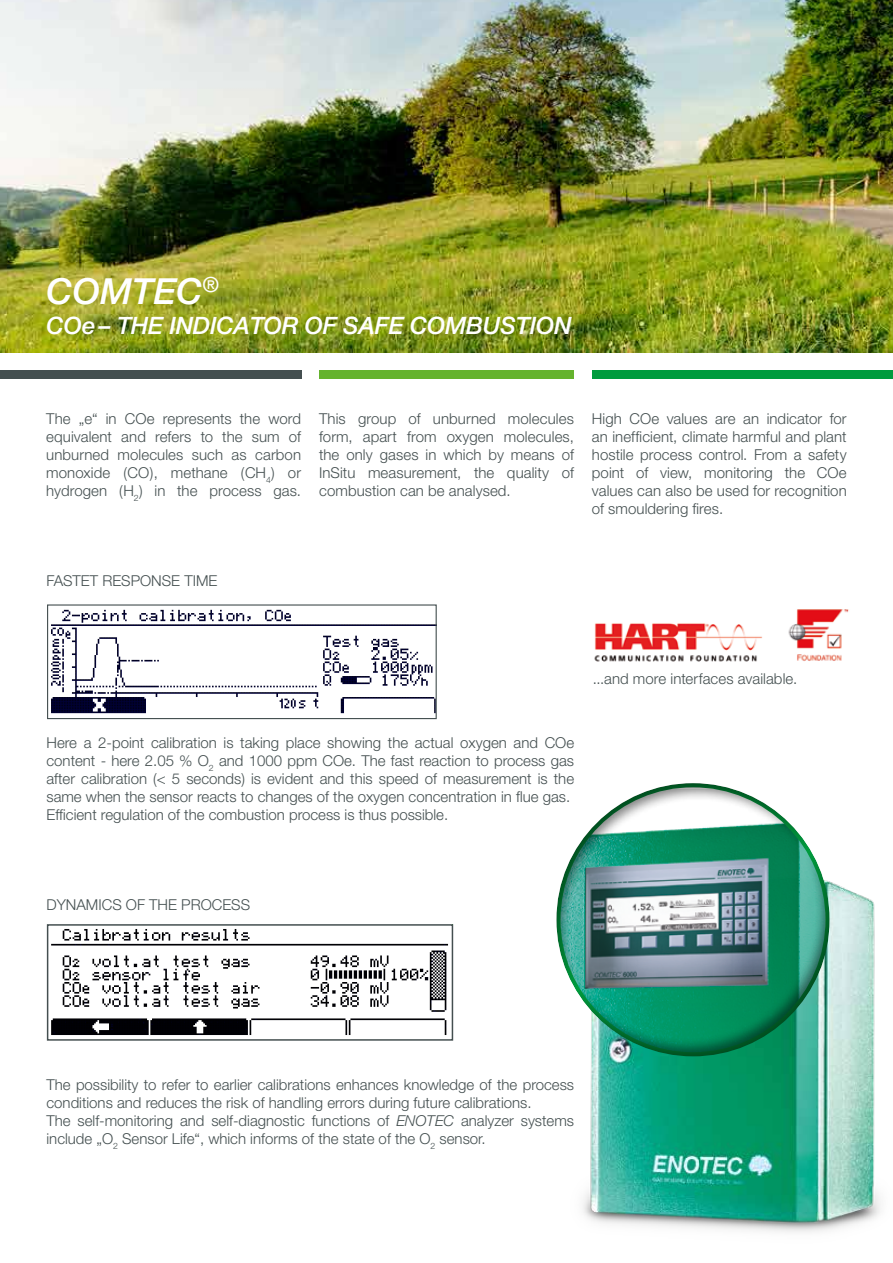
<style>
.page{position:relative;width:893px;height:1263px;background:#fff}
.page>*{position:absolute;margin:0;border:0;box-sizing:border-box;transform-origin:0 0}
.t1{font:italic 500 36px "Helvetica Neue";letter-spacing:.005em;color:#fff}
.t2{font:italic 500 24px "Helvetica Neue";letter-spacing:-.01em;color:#fff}
.t3{font:300 15px/18px "Helvetica Neue";color:#444f50;text-align:justify}
.s1{font-style:italic}
</style>
<div class="page">
<img style="left:0;top:0;width:893px;height:352px">
<div style="left:592px;top:371px;width:301px;height:8px;background:#009b3e"></div>
<div style="left:0;top:371px;width:301px;height:8px;background:#444f50"></div>
<div style="left:319px;top:371px;width:255px;height:8px;background:#65b32e"></div>
<img style="left:583px;top:881px;width:298px;height:351px">
<div style="left:554px;top:783px;width:276px;height:274px;background:#000;opacity:.5"></div>
<img style="left:51px;top:609px;width:384px;height:105px">
<div style="left:47px;top:604px;width:390px;height:115px;border:1px solid #444f50"></div>
<img style="left:594px;top:623px;width:169px;height:39px">
<img style="left:788px;top:609px;width:61px;height:52px">
<img style="left:51px;top:929px;width:397px;height:106px">
<div style="left:47px;top:924px;width:406px;height:117px;border:2px solid #444f50"></div>
<h1 class="t1" style="left:47px;top:270px;width:174px">COMTEC<sup>®</sup></h1>
<h2 class="t2" style="left:46px;top:311px;width:527px">COe – THE INDICATOR OF SAFE COMBUSTION</h2>
<p class="t3" style="left:46px;top:410px;width:256px">The „e“ in COe represents the word equivalent and refers to the sum of unburned molecules such as carbon monoxide (CO), methane (CH<sub>4</sub>) or hydrogen (H<sub>2</sub>) in the process gas.</p>
<p class="t3" style="left:319px;top:410px;width:256px">This group of unburned molecules form, apart from oxygen molecules, the only gases in which by means of InSitu measurement, the quality of combustion can be analysed.</p>
<p class="t3" style="left:592px;top:410px;width:256px">High COe values are an indicator for an inefficient, climate harmful and plant hostile process control. From a safety point of view, monitoring the COe values can also be used for recognition of smouldering fires.</p>
<p class="t3" style="left:46px;top:572px;width:172px">FASTET RESPONSE TIME</p>
<p class="t3" style="left:593px;top:669px;width:206px">...and more interfaces available.</p>
<p class="t3" style="left:46px;top:734px;width:529px;text-align:left">Here a 2-point calibration is taking place showing the actual oxygen and COe content - here 2.05 % O<sub>2</sub> and 1000 ppm COe. The fast reaction to process gas after calibration (&lt; 5 seconds) is evident and this speed of measurement is the same when the sensor reacts to changes of the oxygen concentration in flue gas.<br>Efficient regulation of the combustion process is thus possible.</p>
<p class="t3" style="left:47px;top:896px;width:205px">DYNAMICS OF THE PROCESS</p>
<p class="t3" style="left:47px;top:1076px;width:529px;text-align:left">The possibility to refer to earlier calibrations enhances knowledge of the process conditions and reduces the risk of handling errors during future calibrations.<br>The self-monitoring and self-diagnostic functions of <span class="s1">ENOTEC</span> analyzer systems include „O<sub>2</sub> Sensor Life“, which informs of the state of the O<sub>2</sub> sensor.</p>
</div>
